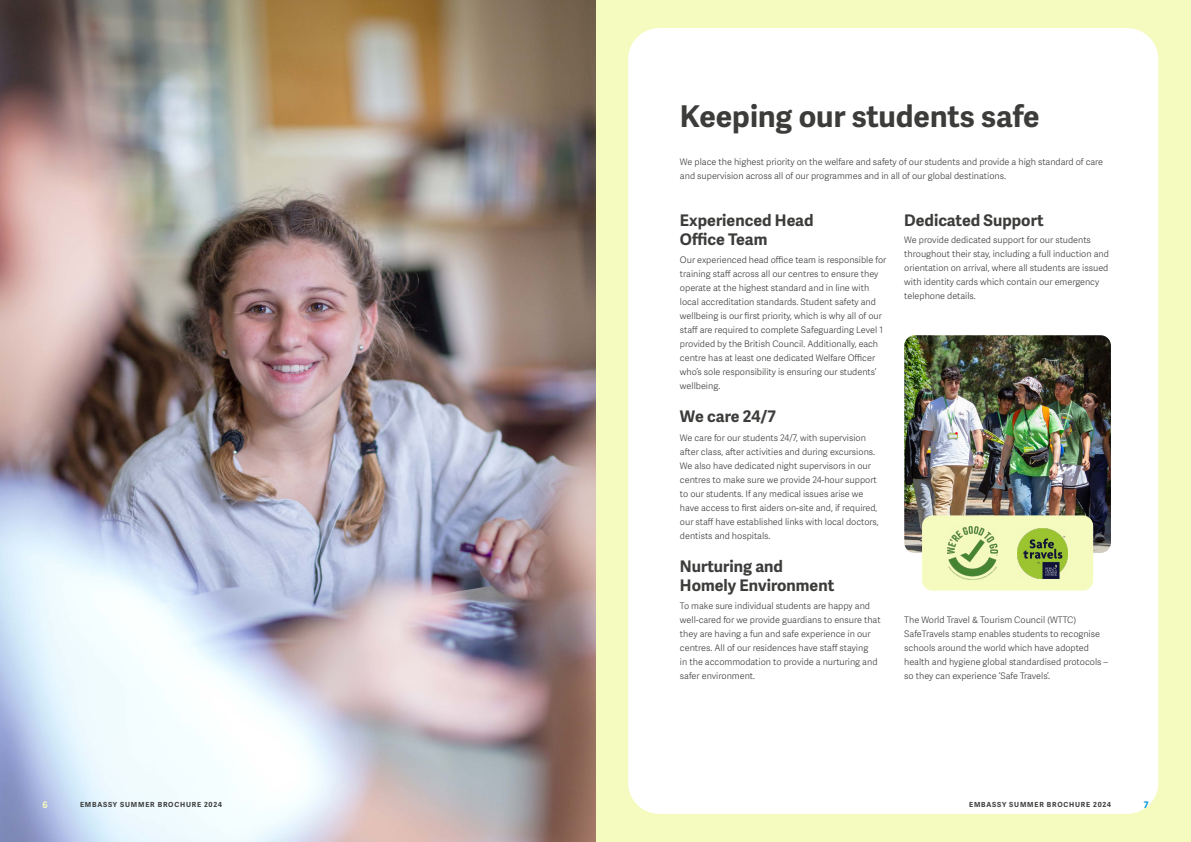
<style>
.page{position:relative;width:1191px;height:842px;background:#fff}
.page>*{position:absolute;margin:0;border:0;box-sizing:border-box;transform-origin:0 0}
.t1{font:700 30px "Adelle Sans";color:#3c3c3b}
.t2{font:700 16px/19.2px "Adelle Sans";color:#3c3c3b}
.t3{font:300 9px/14px "Adelle Sans";color:#3c3c3b}
.t4{font:700 9px "Adelle Sans";color:#f5fbbe}
.t5{font:700 9px "Adelle Sans";color:#0094d4}
.t6{font:700 7px "Adelle Sans";letter-spacing:.115em;color:#3c3c3b}
</style>
<div class="page">
<div style="left:596px;top:0;width:595px;height:842px;background:#f5fbbe"></div>
<div style="left:628px;top:28px;width:530px;height:786px;background:#fff;border-radius:31px"></div>
<img style="left:0;top:0;width:595px;height:842px">
<img style="left:904px;top:335px;width:207px;height:218px">
<div style="left:922px;top:515px;width:171px;height:76px;background:#f5fbbe;border-radius:10px"></div>
<img style="left:1017px;top:528px;width:50px;height:50px">
<img style="left:947px;top:526px;width:50px;height:54px">
<h1 class="t1" style="left:680px;top:98px;width:361px">Keeping our students safe</h1>
<p class="t3" style="left:680px;top:155px;width:425px">We place the highest priority on the welfare and safety of our students and provide a high standard of care and supervision across all of our programmes and in all of our global destinations.</p>
<h2 class="t2" style="left:680px;top:211px;width:135px">Experienced Head<br>Office Team</h2>
<p class="t3" style="left:680px;top:253px;width:208px">Our experienced head office team is responsible for training staff across all our centres to ensure they operate at the highest standard and in line with local accreditation standards. Student safety and wellbeing is our first priority, which is why all of our staff are required to complete Safeguarding Level 1 provided by the British Council. Additionally, each centre has at least one dedicated Welfare Officer who’s sole responsibility is ensuring our students’ wellbeing.</p>
<h2 class="t2" style="left:680px;top:407px;width:98px">We care 24/7</h2>
<p class="t3" style="left:680px;top:431px;width:200px">We care for our students 24/7, with supervision after class, after activities and during excursions.<br>We also have dedicated night supervisors in our centres to make sure we provide 24-hour support to our students. If any medical issues arise we have access to first aiders on-site and, if required, our staff have established links with local doctors, dentists and hospitals.</p>
<h2 class="t2" style="left:680px;top:557px;width:156px">Nurturing and<br>Homely Environment</h2>
<p class="t3" style="left:680px;top:599px;width:202px">To make sure individual students are happy and well-cared for we provide guardians to ensure that they are having a fun and safe experience in our centres. All of our residences have staff staying<br>in the accommodation to provide a nurturing and safer environment.</p>
<h2 class="t2" style="left:904px;top:211px;width:141px">Dedicated Support</h2>
<p class="t3" style="left:904px;top:233px;width:206px">We provide dedicated support for our students throughout their stay, including a full induction and orientation on arrival, where all students are issued with identity cards which contain our emergency telephone details.</p>
<p class="t3" style="left:904px;top:613px;width:205px">The World Travel &amp; Tourism Council (WTTC)<br>SafeTravels stamp enables students to recognise schools around the world which have adopted health and hygiene global standardised protocols – so they can experience ‘Safe Travels’.</p>
<p class="t4" style="left:43px;top:799px;width:7px">6</p>
<p class="t6" style="left:80px;top:800px;width:143px">EMBASSY SUMMER BROCHURE 2024</p>
<p class="t6" style="left:969px;top:800px;width:143px">EMBASSY SUMMER BROCHURE 2024</p>
<p class="t5" style="left:1143px;top:799px;width:6px">7</p>
</div>
